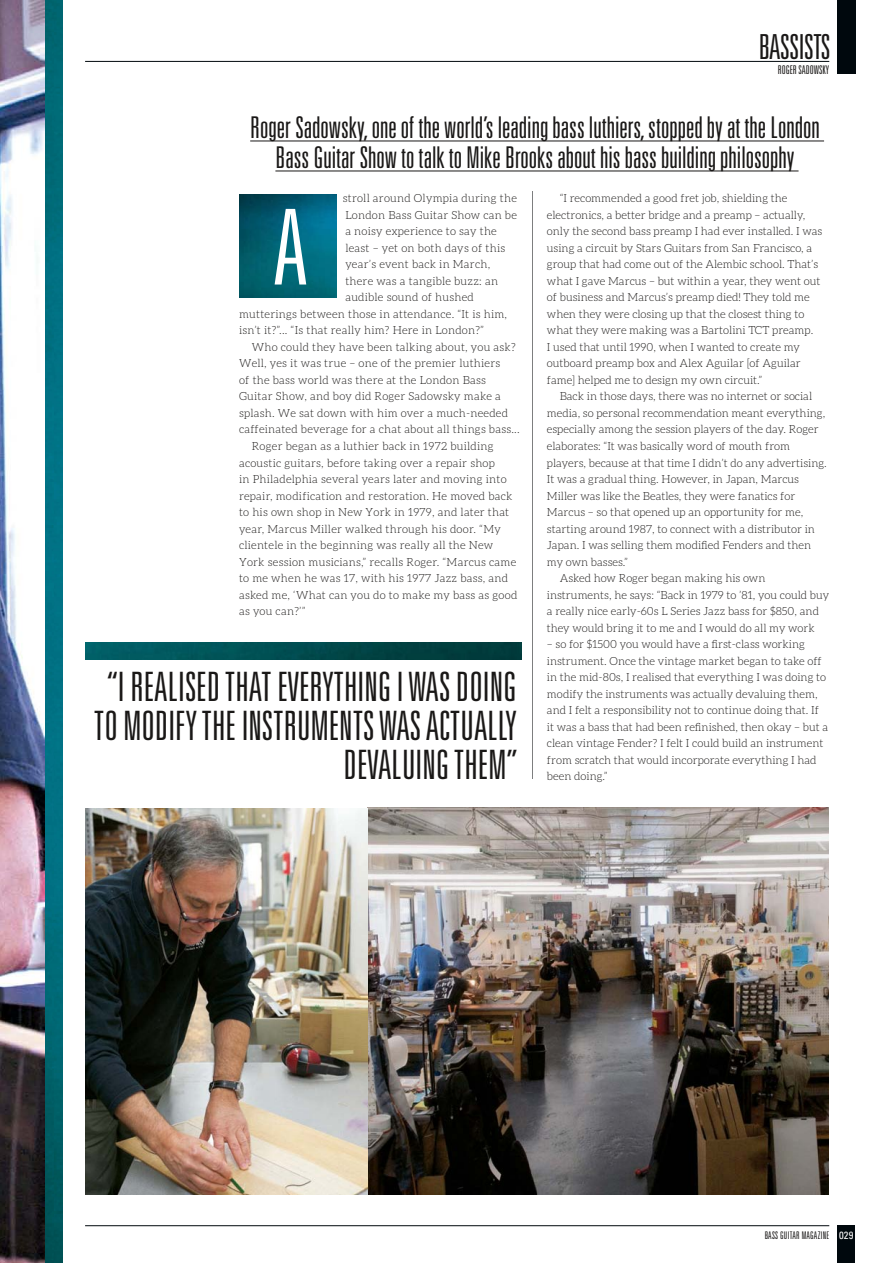
<style>
.page{position:relative;width:893px;height:1263px;background:#fff}
.page>*{position:absolute;margin:0;border:0;box-sizing:border-box;transform-origin:0 0}
.t1{font:300 ultra-condensed 104.7px "Univers";color:#fff}
.t2{font:300 ultra-condensed 40.5px/39px "Univers";color:#1a1817;text-align:right}
.t3{font:300 ultra-condensed 34.5px "Univers";letter-spacing:-.01em;color:#1a1817}
.t4{font:300 ultra-condensed 30px/30px "Univers";color:#1a1817;text-align:center}
.t5{font:300 ultra-condensed 12px "Univers";color:#1a1817}
.t6{font:300 11.25px/16.5px "Aleo";color:#1a1817}
.t7{font:300 11.25px "Aleo";letter-spacing:.02em;color:#1a1817}
.t8{font:300 ultra-condensed 10.5px "Univers";letter-spacing:.02em;color:#1a1817}
.s1{font-weight:400;font-stretch:condensed;color:#fff}
</style>
<div class="page">
<div style="left:838px;top:0;width:18px;height:74px;background:#00080d"></div>
<hr style="left:85px;top:61px;width:744px;height:1px;background:#00080d">
<div style="left:838px;top:1225px;width:17px;height:38px;background:#00080d"></div>
<hr style="left:85px;top:1225px;width:744px;height:1px;background:#00080d">
<img style="left:239px;top:195px;width:98px;height:102px">
<img style="left:0;top:0;width:62px;height:1263px">
<hr style="left:533px;top:191px;width:1px;height:588px;background:#7d7e7f">
<hr style="left:250px;top:141px;width:574px;height:1px;background:#1a1817">
<hr style="left:275px;top:171px;width:523px;height:1px;background:#1a1817">
<img style="left:85px;top:807px;width:744px;height:388px">
<img style="left:85px;top:642px;width:436px;height:17px">
<h3 class="t3" style="left:759px;top:29px;width:73px">BASSISTS</h3>
<p class="t5" style="left:778px;top:64px;width:53px">ROGER SADOWSKY</p>
<h3 class="t4" style="left:250px;top:112px;width:571px">Roger Sadowsky, one of the world’s leading bass luthiers, stopped by at the London<br>Bass Guitar Show to talk to Mike Brooks about his bass building philosophy</h3>
<p class="t7" style="left:343px;top:192px;width:176px">stroll around Olympia during the</p>
<p class="t7" style="left:345px;top:209px;width:173px">London Bass Guitar Show can be</p>
<p class="t7" style="left:345px;top:225px;width:153px">a noisy experience to say the</p>
<p class="t7" style="left:345px;top:242px;width:161px">least – yet on both days of this</p>
<p class="t7" style="left:345px;top:258px;width:147px">year’s event back in March,</p>
<p class="t7" style="left:345px;top:275px;width:154px">there was a tangible buzz: an</p>
<p class="t7" style="left:345px;top:291px;width:130px">audible sound of hushed</p>
<p class="t7" style="left:239px;top:308px;width:270px">mutterings between those in attendance. “It is him,</p>
<p class="t7" style="left:239px;top:324px;width:247px">isn’t it?”... “Is that really him? Here in London?”</p>
<p class="t7" style="left:252px;top:341px;width:265px">Who could they have been talking about, you ask?</p>
<p class="t7" style="left:239px;top:357px;width:263px">Well, yes it was true – one of the premier luthiers</p>
<p class="t7" style="left:239px;top:374px;width:248px">of the bass world was there at the London Bass</p>
<p class="t7" style="left:239px;top:390px;width:263px">Guitar Show, and boy did Roger Sadowsky make a</p>
<p class="t7" style="left:239px;top:407px;width:270px">splash. We sat down with him over a much-needed</p>
<p class="t7" style="left:239px;top:423px;width:282px">caffeinated beverage for a chat about all things bass...</p>
<p class="t7" style="left:252px;top:440px;width:243px">Roger began as a luthier back in 1972 building</p>
<p class="t7" style="left:239px;top:456px;width:257px">acoustic guitars, before taking over a repair shop</p>
<p class="t7" style="left:239px;top:473px;width:269px">in Philadelphia several years later and moving into</p>
<p class="t7" style="left:239px;top:489px;width:275px">repair, modification and restoration. He moved back</p>
<p class="t7" style="left:239px;top:506px;width:272px">to his own shop in New York in 1979, and later that</p>
<p class="t7" style="left:239px;top:522px;width:263px">year, Marcus Miller walked through his door. “My</p>
<p class="t7" style="left:239px;top:539px;width:256px">clientele in the beginning was really all the New</p>
<p class="t7" style="left:239px;top:555px;width:279px">York session musicians,” recalls Roger. “Marcus came</p>
<p class="t7" style="left:239px;top:572px;width:271px">to me when he was 17, with his 1977 Jazz bass, and</p>
<p class="t7" style="left:239px;top:588px;width:280px">asked me, ‘What can you do to make my bass as good</p>
<p class="t6" style="left:239px;top:603px;width:68px">as you can?’”</p>
<h1 class="t1" style="left:273px;top:193px;width:36px">A</h1>
<h2 class="t2" style="left:94px;top:666px;width:425px">“I REALISED THAT EVERYTHING I WAS DOING<br>TO MODIFY THE INSTRUMENTS WAS ACTUALLY<br>DEVALUING THEM”</h2>
<p class="t6" style="left:547px;top:190px;width:277px;text-indent:13px">“I recommended a good fret job, shielding the electronics, a better bridge and a preamp – actually, only the second bass preamp I had ever installed. I was using a circuit by Stars Guitars from San Francisco, a group that had come out of the Alembic school. That’s what I gave Marcus – but within a year, they went out of business and Marcus’s preamp died! They told me when they were closing up that the closest thing to what they were making was a Bartolini TCT preamp.<br>I used that until 1990, when I wanted to create my outboard preamp box and Alex Aguilar [of Aguilar fame] helped me to design my own circuit.”</p>
<p class="t6" style="left:560px;top:388px;width:254px">Back in those days, there was no internet or social</p>
<p class="t6" style="left:547px;top:405px;width:280px">media, so personal recommendation meant everything,</p>
<p class="t6" style="left:547px;top:421px;width:273px">especially among the session players of the day. Roger</p>
<p class="t6" style="left:547px;top:438px;width:245px">elaborates: “It was basically word of mouth from</p>
<p class="t6" style="left:547px;top:454px;width:281px">players, because at that time I didn’t do any advertising.</p>
<p class="t6" style="left:547px;top:471px;width:254px">It was a gradual thing. However, in Japan, Marcus</p>
<p class="t6" style="left:547px;top:487px;width:250px">Miller was like the Beatles, they were fanatics for</p>
<p class="t6" style="left:547px;top:504px;width:258px">Marcus – so that opened up an opportunity for me,</p>
<p class="t6" style="left:547px;top:520px;width:270px">starting around 1987, to connect with a distributor in</p>
<p class="t6" style="left:547px;top:537px;width:266px">Japan. I was selling them modified Fenders and then</p>
<p class="t6" style="left:547px;top:553px;width:82px">my own basses.”</p>
<p class="t6" style="left:560px;top:570px;width:207px">Asked how Roger began making his own</p>
<p class="t6" style="left:547px;top:586px;width:284px">instruments, he says: “Back in 1979 to ’81, you could buy</p>
<p class="t6" style="left:547px;top:603px;width:274px">a really nice early-60s L Series Jazz bass for $850, and</p>
<p class="t6" style="left:547px;top:619px;width:269px">they would bring it to me and I would do all my work</p>
<p class="t6" style="left:547px;top:636px;width:283px">– so for $1500 you would have a first-class working instrument. Once the vintage market began to take off in the mid-80s, I realised that everything I was doing to modify the instruments was actually devaluing them, and I felt a responsibility not to continue doing that. If it was a bass that had been refinished, then okay – but a clean vintage Fender? I felt I could build an instrument from scratch that would incorporate everything I had been doing.”</p>
<p class="t8" style="left:765px;top:1229px;width:90px">BASS GUITAR MAGAZINE <span class="s1">029</span></p>
</div>
